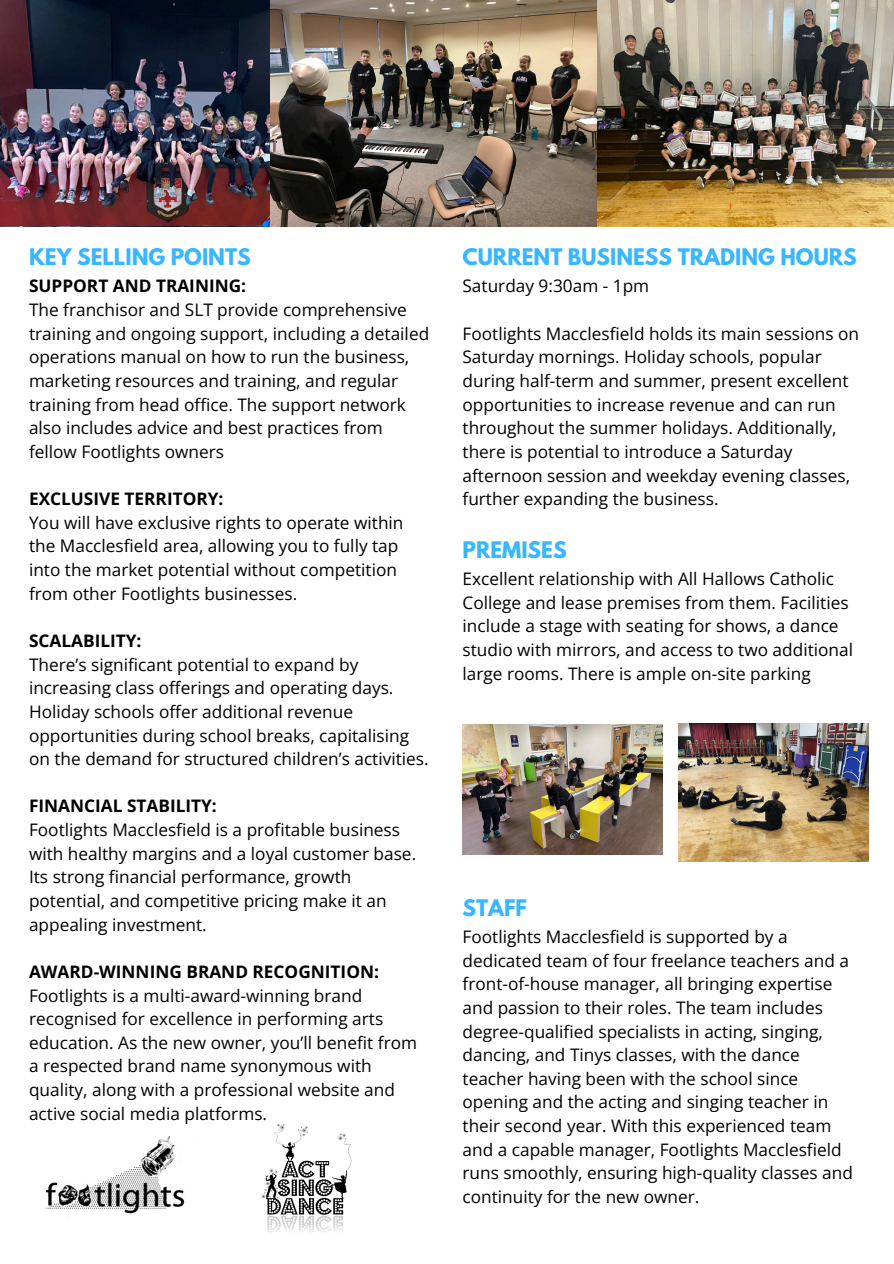
<style>
.page{position:relative;width:894px;height:1264px;background:#fff}
.page>*{position:absolute;margin:0;border:0;box-sizing:border-box;transform-origin:0 0}
.t1{font:700 20.25px "League Spartan";color:#38b6ff}
.t2{font:17.25px/23.7px "Open Sans";color:#000}
.t3{font:700 17.25px "Open Sans";color:#000}
</style>
<div class="page">
<img style="left:45px;top:1136px;width:140px;height:78px">
<img style="left:261px;top:1124px;width:91px;height:108px">
<img style="left:462px;top:724px;width:200px;height:130px">
<img style="left:678px;top:724px;width:189px;height:137px">
<img style="left:596px;top:0;width:297px;height:226px">
<img style="left:0;top:0;width:596px;height:226px">
<p class="t1" style="left:29px;top:247px;width:223px">KEY SELLING POINTS</p>
<p class="t3" style="left:29px;top:274px;width:219px">SUPPORT AND TRAINING:</p>
<p class="t2" style="left:29px;top:297px;width:401px">The franchisor and SLT provide comprehensive training and ongoing support, including a detailed operations manual on how to run the business, marketing resources and training, and regular training from head office. The support network also includes advice and best practices from fellow Footlights owners</p>
<p class="t3" style="left:29px;top:486px;width:196px">EXCLUSIVE TERRITORY:</p>
<p class="t2" style="left:29px;top:510px;width:376px">You will have exclusive rights to operate within the Macclesfield area, allowing you to fully tap into the market potential without competition from other Footlights businesses.</p>
<p class="t3" style="left:29px;top:628px;width:114px">SCALABILITY:</p>
<p class="t2" style="left:29px;top:652px;width:401px">There’s significant potential to expand by increasing class offerings and operating days.<br>Holiday schools offer additional revenue opportunities during school breaks, capitalising on the demand for structured children’s activities.</p>
<p class="t3" style="left:29px;top:794px;width:189px">FINANCIAL STABILITY:</p>
<p class="t2" style="left:29px;top:817px;width:388px">Footlights Macclesfield is a profitable business with healthy margins and a loyal customer base.<br>Its strong financial performance, growth potential, and competitive pricing make it an appealing investment.</p>
<p class="t3" style="left:29px;top:959px;width:351px">AWARD-WINNING BRAND RECOGNITION:</p>
<p class="t2" style="left:29px;top:982px;width:389px">Footlights is a multi-award-winning brand recognised for excellence in performing arts education. As the new owner, you’ll benefit from a respected brand name synonymous with quality, along with a professional website and active social media platforms.</p>
<p class="t1" style="left:462px;top:247px;width:396px">CURRENT BUSINESS TRADING HOURS</p>
<p class="t2" style="left:462px;top:274px;width:188px">Saturday 9:30am - 1pm</p>
<p class="t2" style="left:462px;top:321px;width:398px">Footlights Macclesfield holds its main sessions on Saturday mornings. Holiday schools, popular during half-term and summer, present excellent opportunities to increase revenue and can run throughout the summer holidays. Additionally, there is potential to introduce a Saturday afternoon session and weekday evening classes, further expanding the business.</p>
<p class="t1" style="left:462px;top:540px;width:105px">PREMISES</p>
<h1 class="t2" style="left:462px;top:566px;width:392px">Excellent relationship with All Hallows Catholic College and lease premises from them. Facilities include a stage with seating for shows, a dance studio with mirrors, and access to two additional large rooms. There is ample on-site parking</h1>
<p class="t1" style="left:462px;top:897px;width:66px">STAFF</p>
<p class="t2" style="left:462px;top:924px;width:392px">Footlights Macclesfield is supported by a dedicated team of four freelance teachers and a front-of-house manager, all bringing expertise and passion to their roles. The team includes degree-qualified specialists in acting, singing, dancing, and Tinys classes, with the dance teacher having been with the school since opening and the acting and singing teacher in their second year. With this experienced team and a capable manager, Footlights Macclesfield runs smoothly, ensuring high-quality classes and continuity for the new owner.</p>
</div>
